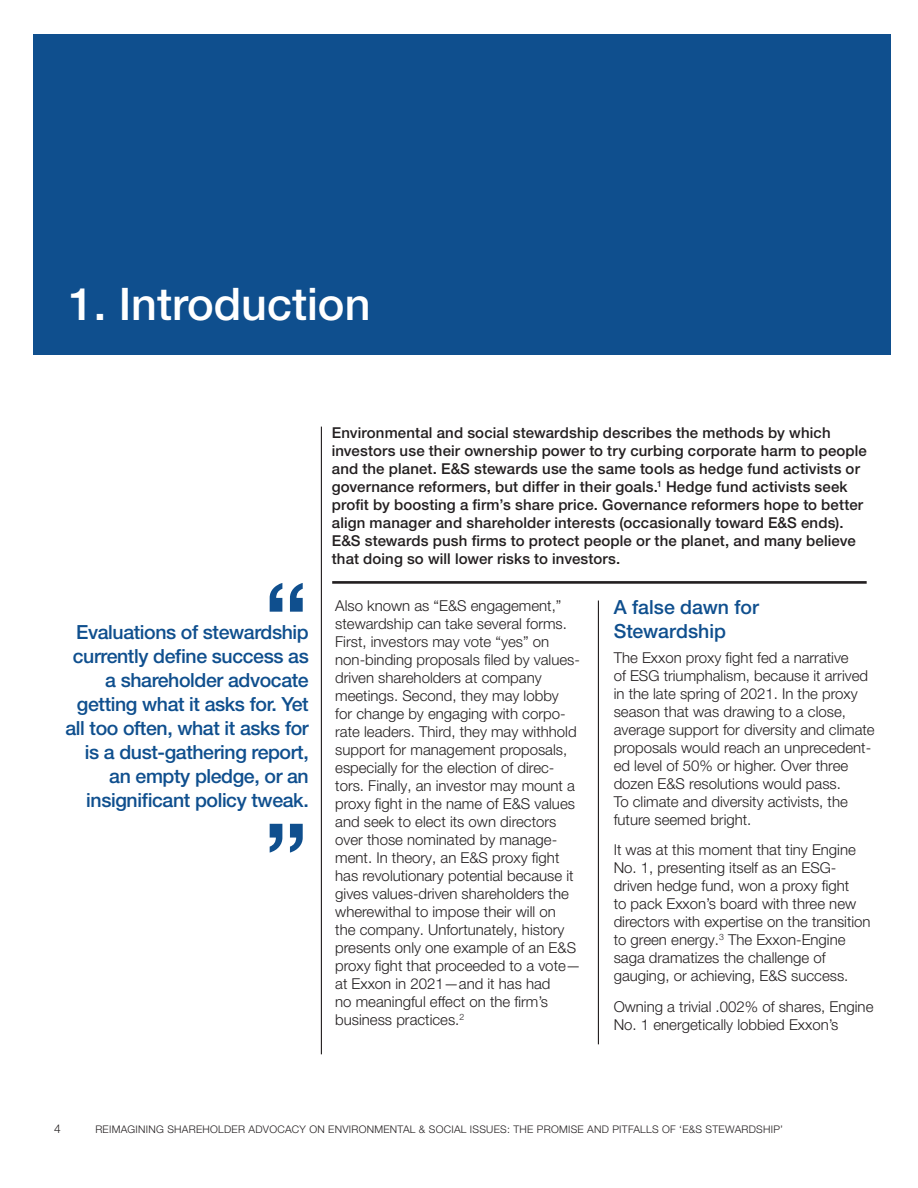
<style>
.page{position:relative;width:918px;height:1188px;background:#fff}
.page>*{position:absolute;margin:0;border:0;box-sizing:border-box;transform-origin:0 0}
.t1{font:500 102px "Helvetica Neue LT Pro";color:#0f4f8e}
.t2{font:500 45px "Helvetica Neue LT Pro";color:#fff}
.t3{font:500 19.5px/24px "Helvetica Neue LT Pro";letter-spacing:-.02em;color:#0f4f8e;text-align:right}
.t4{font:500 19.5px/23.4px "Helvetica Neue LT Pro";color:#0f4f8e}
.t5{font:300 15px/18px "Helvetica Neue LT Pro";color:#231f20}
.t6{font:500 15px/18px "Helvetica Neue LT Pro";letter-spacing:.01em;color:#231f20}
.t7{font:300 12px "Helvetica Neue LT Pro";color:#231f20}
.t8{font:300 10.5px "Helvetica Neue LT Pro";letter-spacing:.025em;color:#231f20}
</style>
<div class="page">
<div style="left:34px;top:34px;width:857px;height:321px;background:#0f4f8e"></div>
<hr style="left:598px;top:601px;width:1px;height:443px;background:#231f20">
<hr style="left:321px;top:427px;width:1px;height:627px;background:#231f20">
<hr style="left:332px;top:581px;width:535px;height:3px;background:#231f20">
<h1 class="t2" style="left:69px;top:277px;width:303px">1. Introduction</h1>
<h1 class="t1" style="left:264px;top:558px;width:47px">“</h1>
<h3 class="t3" style="left:76px;top:620px;width:234px">Evaluations of stewardship</h3>
<h3 class="t3" style="left:73px;top:644px;width:237px">currently define success as</h3>
<h3 class="t3" style="left:65px;top:668px;width:245px">a shareholder advocate getting what it asks for. Yet all too often, what it asks for is a dust-gathering report, an empty pledge, or an insignificant policy tweak.</h3>
<h1 class="t1" style="left:264px;top:799px;width:47px">”</h1>
<p class="t6" style="left:332px;top:423px;width:537px">Environmental and social stewardship describes the methods by which investors use their ownership power to try curbing corporate harm to people and the planet. E&amp;S stewards use the same tools as hedge fund activists or governance reformers, but differ in their goals.<sup>1</sup> Hedge fund activists seek profit by boosting a firm’s share price. Governance reformers hope to better align manager and shareholder interests (occasionally toward E&amp;S ends).<br>E&amp;S stewards push firms to protect people or the planet, and many believe that doing so will lower risks to investors.</p>
<p class="t5" style="left:335px;top:597px;width:247px">Also known as “E&amp;S engagement,” stewardship can take several forms.<br>First, investors may vote “yes” on non-binding proposals filed by values&shy;driven shareholders at company meetings. Second, they may lobby<br>for change by engaging with corpo&shy;rate leaders. Third, they may withhold support for management proposals, especially for the election of direc&shy;tors. Finally, an investor may mount a proxy fight in the name of E&amp;S values and seek to elect its own directors over those nominated by manage&shy;ment. In theory, an E&amp;S proxy fight has revolutionary potential because it gives values-driven shareholders the wherewithal to impose their will on<br>the company. Unfortunately, history presents only one example of an E&amp;S proxy fight that proceeded to a vote— at Exxon in 2021—and it has had<br>no meaningful effect on the firm’s business practices.<sup>2</sup></p>
<p class="t4" style="left:614px;top:596px;width:147px">A false dawn for<br>Stewardship</p>
<p class="t5" style="left:614px;top:648px;width:263px">The Exxon proxy fight fed a narrative<br>of ESG triumphalism, because it arrived in the late spring of 2021. In the proxy season that was drawing to a close, average support for diversity and climate proposals would reach an unprecedent&shy;ed level of 50% or higher. Over three dozen E&amp;S resolutions would pass.<br>To climate and diversity activists, the future seemed bright.</p>
<p class="t5" style="left:614px;top:841px;width:258px">It was at this moment that tiny Engine No. 1, presenting itself as an ESG&shy;driven hedge fund, won a proxy fight<br>to pack Exxon’s board with three new directors with expertise on the transition to green energy.<sup>3</sup> The Exxon-Engine saga dramatizes the challenge of gauging, or achieving, E&amp;S success.</p>
<p class="t5" style="left:614px;top:997px;width:261px">Owning a trivial .002% of shares, Engine<br>No. 1 energetically lobbied Exxon’s</p>
<p class="t7" style="left:54px;top:1122px;width:8px">4</p>
<p class="t8" style="left:95px;top:1123px;width:689px">REIMAGINING SHAREHOLDER ADVOCACY ON ENVIRONMENTAL &amp; SOCIAL ISSUES: THE PROMISE AND PITFALLS OF ‘E&amp;S STEWARDSHIP’</p>
</div>
